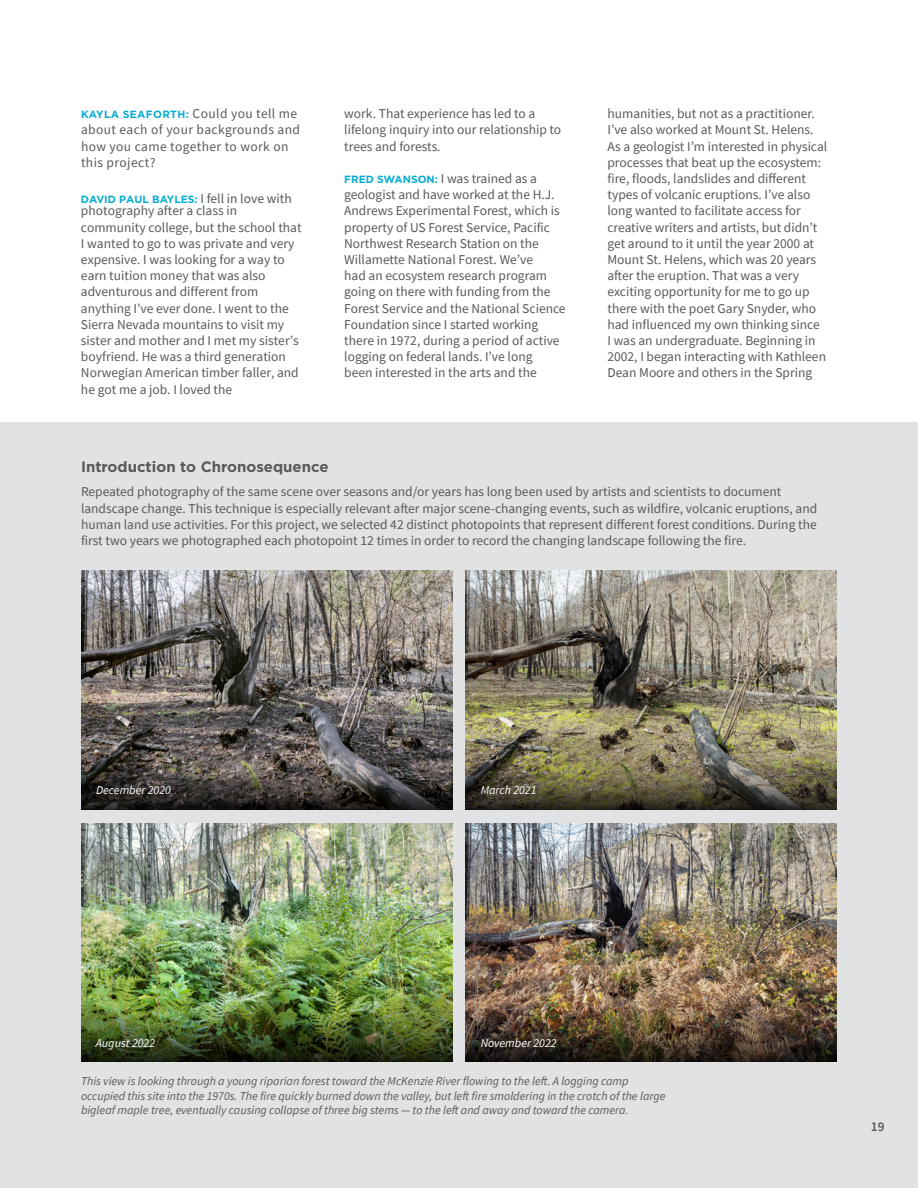
<style>
.page{position:relative;width:918px;height:1188px;background:#fff}
.page>*{position:absolute;margin:0;border:0;box-sizing:border-box;transform-origin:0 0}
.Title_2{font:700 15px "Gotham";color:#595959}
.Body{font:13.5px/16.2px "Source Sans Pro";color:#595959}
.Body-2{font:13.5px/16.2px "Source Sans Pro";letter-spacing:.03em;color:#595959}
.t1{font:600 13.5px "Source Sans Pro";color:#595959}
.Photo_Caption_black{font:italic 12px/14.4px "Source Sans Pro";color:#595959}
.Photo_Caption{font:italic 12px "Source Sans Pro";color:#fff}
.Body-3{font:700 10.5px "Gotham";color:#08acd2}
.Body-4{font:700 10.5px "Gotham";letter-spacing:.03em;color:#08acd2}
.s1{font-family:"Source Sans Pro";font-weight:400;font-size:13.5px;color:#595959}
.s2{font-family:"Gotham";font-weight:700;font-size:10.5px;color:#08acd2}
</style>
<div class="page">
<div style="left:0;top:422px;width:918px;height:766px;background:#e1e2e4"></div>
<img style="left:81px;top:571px;width:371px;height:128px">
<img style="left:81px;top:823px;width:371px;height:129px">
<img style="left:466px;top:823px;width:371px;height:129px">
<img style="left:466px;top:571px;width:371px;height:128px">
<img style="left:81px;top:699px;width:371px;height:110px">
<img style="left:466px;top:699px;width:371px;height:110px">
<img style="left:81px;top:952px;width:371px;height:110px">
<img style="left:466px;top:952px;width:371px;height:110px">
<p class="Body-4" style="left:81px;top:107px;width:218px">KAYLA SEAFORTH: <span class="s1">Could you tell me</span></p>
<p class="Body-2" style="left:81px;top:122px;width:221px">about each of your backgrounds and how you came together to work on this project?</p>
<p class="Body-3" style="left:81px;top:192px;width:212px">DAVID PAUL BAYLES: <span class="s1">I fell in love with</span></p>
<p class="Body" style="left:81px;top:203px;width:222px">photography after a class in community college, but the school that I wanted to go to was private and very expensive. I was looking for a way to earn tuition money that was also adventurous and different from anything I’ve ever done. I went to the Sierra Nevada mountains to visit my sister and mother and I met my sister’s boyfriend. He was a third generation Norwegian American timber faller, and he got me a job. I loved the</p>
<p class="Body" style="left:344px;top:105px;width:219px">work. That experience has led to a lifelong inquiry into our relationship to trees and forests.</p>
<p class="Body" style="left:344px;top:170px;width:223px"><span class="s2">FRED SWANSON:</span> I was trained as a geologist and have worked at the H.J.<br>Andrews Experimental Forest, which is property of US Forest Service, Pacific Northwest Research Station on the Willamette National Forest. We’ve<br>had an ecosystem research program going on there with funding from the Forest Service and the National Science Foundation since I started working there in 1972, during a period of active logging on federal lands. I’ve long<br>been interested in the arts and the</p>
<p class="Body" style="left:607px;top:105px;width:221px">humanities, but not as a practitioner.<br>I’ve also worked at Mount St. Helens.<br>As a geologist I’m interested in physical processes that beat up the ecosystem: fire, floods, landslides and different types of volcanic eruptions. I’ve also long wanted to facilitate access for creative writers and artists, but didn’t get around to it until the year 2000 at Mount St. Helens, which was 20 years after the eruption. That was a very exciting opportunity for me to go up there with the poet Gary Snyder, who had influenced my own thinking since<br>I was an undergraduate. Beginning in 2002, I began interacting with Kathleen Dean Moore and others in the Spring</p>
<p class="Title_2" style="left:81px;top:457px;width:249px">Introduction to Chronosequence</p>
<p class="Body" style="left:81px;top:484px;width:738px">Repeated photography of the same scene over seasons and/or years has long been used by artists and scientists to document landscape change. This technique is especially relevant after major scene-changing events, such as wildfire, volcanic eruptions, and human land use activities. For this project, we selected 42 distinct photopoints that represent different forest conditions. During the first two years we photographed each photopoint 12 times in order to record the changing landscape following the fire.</p>
<p class="Photo_Caption" style="left:96px;top:783px;width:76px">December 2020</p>
<p class="Photo_Caption" style="left:481px;top:783px;width:57px">March 2021</p>
<p class="Photo_Caption" style="left:96px;top:1035px;width:61px">August 2022</p>
<p class="Photo_Caption" style="left:481px;top:1035px;width:77px">November 2022</p>
<p class="Photo_Caption_black" style="left:81px;top:1074px;width:586px">This view is looking through a young riparian forest toward the McKenzie River flowing to the left. A logging camp occupied this site into the 1970s. The fire quickly burned down the valley, but left fire smoldering in the crotch of the large bigleaf maple tree, eventually causing collapse of three big stems — to the left and away and toward the camera.</p>
<p class="t1" style="left:871px;top:1117px;width:15px">19</p>
</div>
